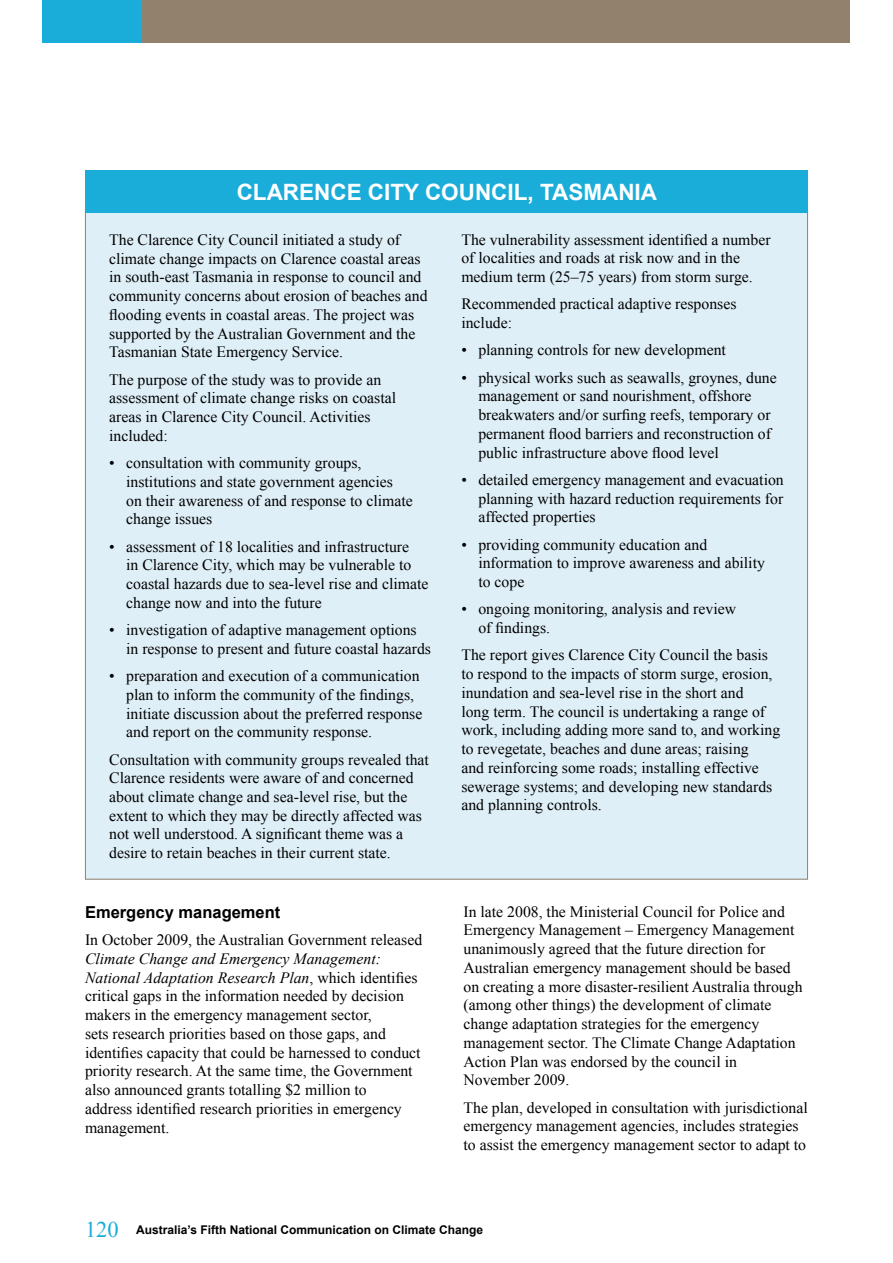
<style>
.page{position:relative;width:893px;height:1263px;background:#fff}
.page>*{position:absolute;margin:0;border:0;box-sizing:border-box;transform-origin:0 0}
.t1{font:700 22.5px "Arial";color:#fff}
.t2{font:700 16.5px "Arial";color:#000}
.t3{font:15.75px/18.8px "Times New Roman";color:#000}
.t4{font:700 12px "Arial";color:#000}
.s1{font-style:italic}
.s2{font-family:"Times New Roman";font-weight:400;font-size:22.5px;color:#1aadd9}
</style>
<div class="page">
<div style="left:43px;top:0;width:807px;height:43px;background:#91816d"></div>
<div style="left:43px;top:0;width:99px;height:43px;background:#1aadd9"></div>
<div style="left:85px;top:208px;width:722px;height:671px;background:#dfeff8"></div>
<div style="left:85px;top:170px;width:723px;height:43px;background:#1aadd9"></div>
<h1 class="t1" style="left:237px;top:177px;width:47px">Clarence</h1>
<h1 class="t1" style="left:368px;top:177px;width:108px">City Counc</h1>
<h1 class="t1" style="left:507px;top:177px;width:93px">il, Tasman</h1>
<h1 class="t1" style="left:635px;top:177px;width:20px">ia</h1>
<p class="t3" style="left:109px;top:230px;width:320px">The Clarence City Council initiated a study of climate change impacts on Clarence coastal areas in south-east Tasmania in response to council and community concerns about erosion of beaches and flooding events in coastal areas. The project was supported by the Australian Government and the Tasmanian State Emergency Service.</p>
<p class="t3" style="left:109px;top:370px;width:288px">The purpose of the study was to provide an assessment of climate change risks on coastal areas in Clarence City Council. Activities included:</p>
<p class="t3" style="left:126px;top:453px;width:288px;text-indent:-17px">• consultation with community groups, institutions and state government agencies on their awareness of and response to climate change issues</p>
<p class="t3" style="left:126px;top:537px;width:304px;text-indent:-17px">• assessment of 18 localities and infrastructure<br>in Clarence City, which may be vulnerable to coastal hazards due to sea-level rise and climate change now and into the future</p>
<p class="t3" style="left:126px;top:620px;width:306px;text-indent:-17px">• investigation of adaptive management options in response to present and future coastal hazards</p>
<p class="t3" style="left:126px;top:666px;width:298px;text-indent:-17px">• preparation and execution of a communication plan to inform the community of the findings, initiate discussion about the preferred response and report on the community response.</p>
<p class="t3" style="left:109px;top:750px;width:321px">Consultation with community groups revealed that Clarence residents were aware of and concerned about climate change and sea-level rise, but the extent to which they may be directly affected was not well understood. A significant theme was a desire to retain beaches in their current state.</p>
<p class="t2" style="left:85px;top:901px;width:197px">Emergency management</p>
<p class="t3" style="left:85px;top:930px;width:339px">In October 2009, the Australian Government released</p>
<p class="t3" style="left:85px;top:949px;width:337px"><span class="s1">Climate Change and Emergency Management:<br>National Adaptation Research Plan</span>, which identifies critical gaps in the information needed by decision makers in the emergency management sector,<br>sets research priorities based on those gaps, and identifies capacity that could be harnessed to conduct priority research. At the same time, the Government also announced grants totalling $2 million to<br>address identified research priorities in emergency management.</p>
<p class="t3" style="left:461px;top:230px;width:311px">The vulnerability assessment identified a number of localities and roads at risk now and in the medium term (25–75 years) from storm surge.</p>
<p class="t3" style="left:461px;top:294px;width:277px">Recommended practical adaptive responses include:</p>
<p class="t3" style="left:461px;top:340px;width:266px">• planning controls for new development</p>
<p class="t3" style="left:478px;top:368px;width:300px;text-indent:-17px">• physical works such as seawalls, groynes, dune management or sand nourishment, offshore breakwaters and/or surfing reefs, temporary or permanent flood barriers and reconstruction of public infrastructure above flood level</p>
<p class="t3" style="left:478px;top:470px;width:307px;text-align:justify;text-indent:-17px">• detailed emergency management and evacuation planning with hazard reduction requirements for affected properties</p>
<p class="t3" style="left:478px;top:535px;width:288px;text-indent:-17px">• providing community education and information to improve awareness and ability to cope</p>
<p class="t3" style="left:478px;top:599px;width:259px;text-indent:-17px">• ongoing monitoring, analysis and review of findings.</p>
<p class="t3" style="left:461px;top:645px;width:320px">The report gives Clarence City Council the basis to respond to the impacts of storm surge, erosion, inundation and sea-level rise in the short and<br>long term. The council is undertaking a range of work, including adding more sand to, and working to revegetate, beaches and dune areas; raising<br>and reinforcing some roads; installing effective sewerage systems; and developing new standards and planning controls.</p>
<p class="t3" style="left:463px;top:902px;width:341px">In late 2008, the Ministerial Council for Police and Emergency Management – Emergency Management unanimously agreed that the future direction for Australian emergency management should be based on creating a more disaster-resilient Australia through (among other things) the development of climate change adaptation strategies for the emergency management sector. The Climate Change Adaptation Action Plan was endorsed by the council in November 2009.</p>
<p class="t3" style="left:463px;top:1098px;width:346px">The plan, developed in consultation with jurisdictional emergency management agencies, includes strategies to assist the emergency management sector to adapt to</p>
<p class="t4" style="left:85px;top:1222px;width:400px"><span class="s2">120</span> Australia’s Fifth National Communication on Climate Change</p>
</div>
